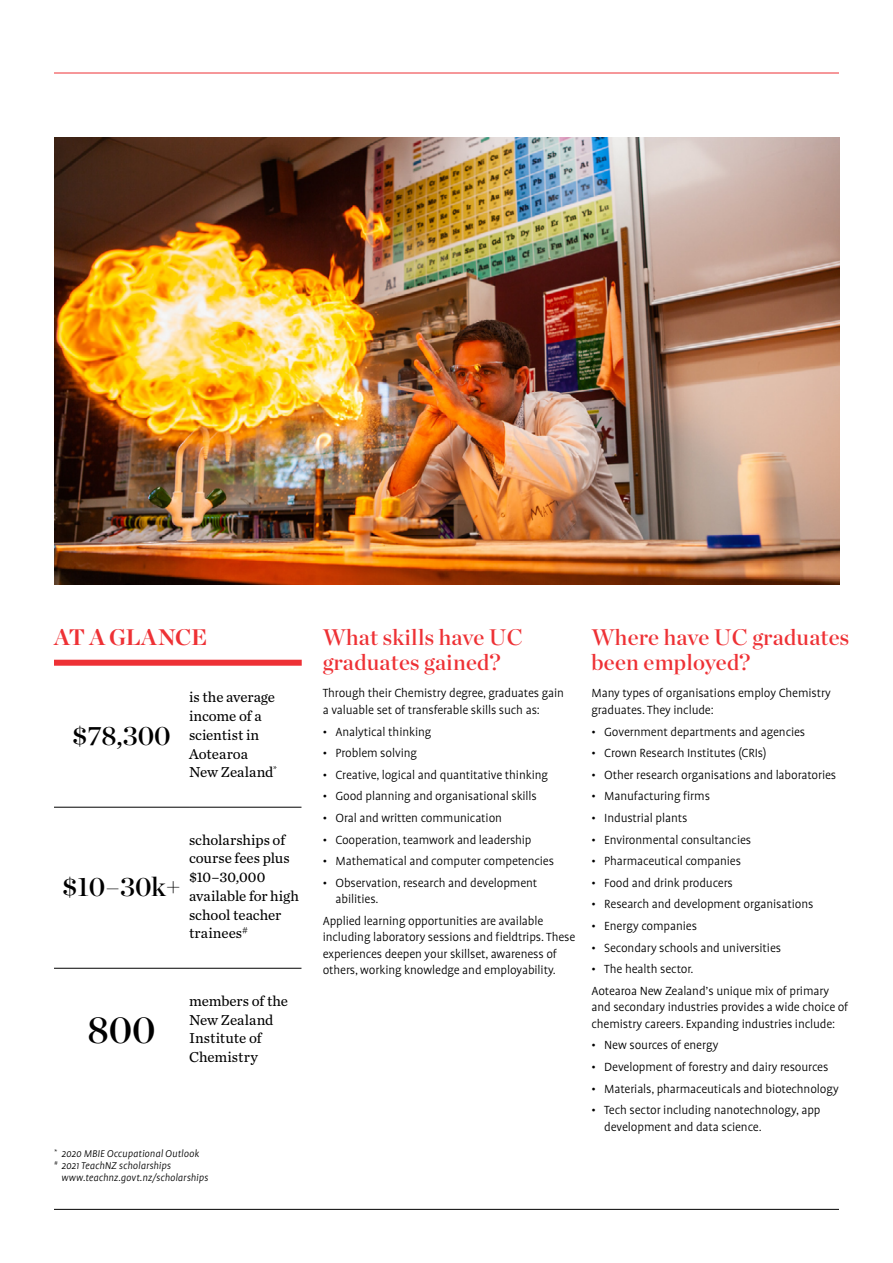
<style>
.page{position:relative;width:893px;height:1263px;background:#fff}
.page>*{position:absolute;margin:0;border:0;box-sizing:border-box;transform-origin:0 0}
.t1{font:38.25px "Chronicle Display Semi";color:#000}
.t2{font:27px "Chronicle Display Semi";color:#000}
.t3{font:22.5px/25.5px "Chronicle Display Semi";letter-spacing:.01em;color:#ee3135}
.t4{font:700 22.5px "Chronicle Display";letter-spacing:-.02em;color:#ee3135}
.t5{font:15px/18.8px "Chronicle Text G2";color:#000}
.t6{font:300 13.5px/16.5px "Profile Pro";letter-spacing:-.01em;color:#000}
.t7{font:italic 300 11.25px/12px "Profile Pro";color:#000}
</style>
<div class="page">
<hr style="left:54px;top:73px;width:785px;height:1px;background:#ee3135">
<hr style="left:54px;top:1209px;width:785px;height:1px;background:#000">
<div style="left:54px;top:660px;width:248px;height:6px;background:#ee3135"></div>
<hr style="left:54px;top:807px;width:135px;height:1px;background:#000">
<hr style="left:189px;top:807px;width:112px;height:1px;background:#000">
<hr style="left:54px;top:968px;width:135px;height:1px;background:#000">
<hr style="left:189px;top:968px;width:112px;height:1px;background:#000">
<img style="left:54px;top:137px;width:785px;height:448px">
<h3 class="t4" style="left:54px;top:619px;width:155px">AT A GLANCE</h3>
<h2 class="t2" style="left:72px;top:714px;width:100px">$78,300</h2>
<p class="t5" style="left:189px;top:687px;width:89px">is the average income of a scientist in<br>Aotearoa<br>New Zealand<sup>*</sup></p>
<h2 class="t2" style="left:62px;top:866px;width:120px">$10–30k+</h2>
<p class="t5" style="left:189px;top:829px;width:112px">scholarships of course fees plus $10–30,000 available for high school teacher trainees<sup>#</sup></p>
<h1 class="t1" style="left:87px;top:1000px;width:70px">800</h1>
<p class="t5" style="left:189px;top:990px;width:101px">members of the<br>New Zealand<br>Institute of<br>Chemistry</p>
<p class="t7" style="left:54px;top:1148px;width:147px"><sup>*</sup> 2020 MBIE Occupational Outlook <sup>#</sup> 2021 TeachNZ scholarships</p>
<p class="t7" style="left:62px;top:1172px;width:148px">www.teachnz.govt.nz/scholarships</p>
<h3 class="t3" style="left:323px;top:623px;width:202px">What skills have UC graduates gained?</h3>
<p class="t6" style="left:323px;top:686px;width:243px">Through their Chemistry degree, graduates gain a valuable set of transferable skills such as:</p>
<p class="t6" style="left:323px;top:724px;width:110px">• Analytical thinking</p>
<p class="t6" style="left:323px;top:745px;width:96px">• Problem solving</p>
<p class="t6" style="left:323px;top:767px;width:227px">• Creative, logical and quantitative thinking</p>
<p class="t6" style="left:323px;top:789px;width:216px">• Good planning and organisational skills</p>
<p class="t6" style="left:323px;top:810px;width:181px">• Oral and written communication</p>
<p class="t6" style="left:323px;top:832px;width:210px">• Cooperation, teamwork and leadership</p>
<p class="t6" style="left:323px;top:853px;width:233px">• Mathematical and computer competencies</p>
<p class="t6" style="left:335px;top:875px;width:203px;text-indent:-13px">• Observation, research and development abilities.</p>
<p class="t6" style="left:323px;top:913px;width:254px">Applied learning opportunities are available including laboratory sessions and fieldtrips. These experiences deepen your skillset, awareness of others, working knowledge and employability.</p>
<h3 class="t3" style="left:591px;top:623px;width:259px">Where have UC graduates been employed?</h3>
<p class="t6" style="left:591px;top:686px;width:241px">Many types of organisations employ Chemistry graduates. They include:</p>
<p class="t6" style="left:591px;top:724px;width:215px">• Government departments and agencies</p>
<p class="t6" style="left:591px;top:745px;width:176px">• Crown Research Institutes (CRIs)</p>
<p class="t6" style="left:591px;top:767px;width:246px">• Other research organisations and laboratories</p>
<p class="t6" style="left:591px;top:789px;width:120px">• Manufacturing firms</p>
<p class="t6" style="left:591px;top:810px;width:97px">• Industrial plants</p>
<p class="t6" style="left:591px;top:832px;width:161px">• Environmental consultancies</p>
<p class="t6" style="left:591px;top:853px;width:151px">• Pharmaceutical companies</p>
<p class="t6" style="left:591px;top:875px;width:143px">• Food and drink producers</p>
<p class="t6" style="left:591px;top:897px;width:223px">• Research and development organisations</p>
<p class="t6" style="left:591px;top:918px;width:107px">• Energy companies</p>
<p class="t6" style="left:591px;top:940px;width:191px">• Secondary schools and universities</p>
<p class="t6" style="left:591px;top:959px;width:239px;line-height:21.6px">• The health sector.<br>Aotearoa New Zealand’s unique mix of primary</p>
<p class="t6" style="left:591px;top:999px;width:258px">and secondary industries provides a wide choice of chemistry careers. Expanding industries include:</p>
<p class="t6" style="left:591px;top:1037px;width:129px">• New sources of energy</p>
<p class="t6" style="left:591px;top:1059px;width:238px">• Development of forestry and dairy resources</p>
<p class="t6" style="left:591px;top:1081px;width:249px">• Materials, pharmaceuticals and biotechnology</p>
<p class="t6" style="left:604px;top:1102px;width:218px;text-indent:-13px">• Tech sector including nanotechnology, app development and data science.</p>
</div>
